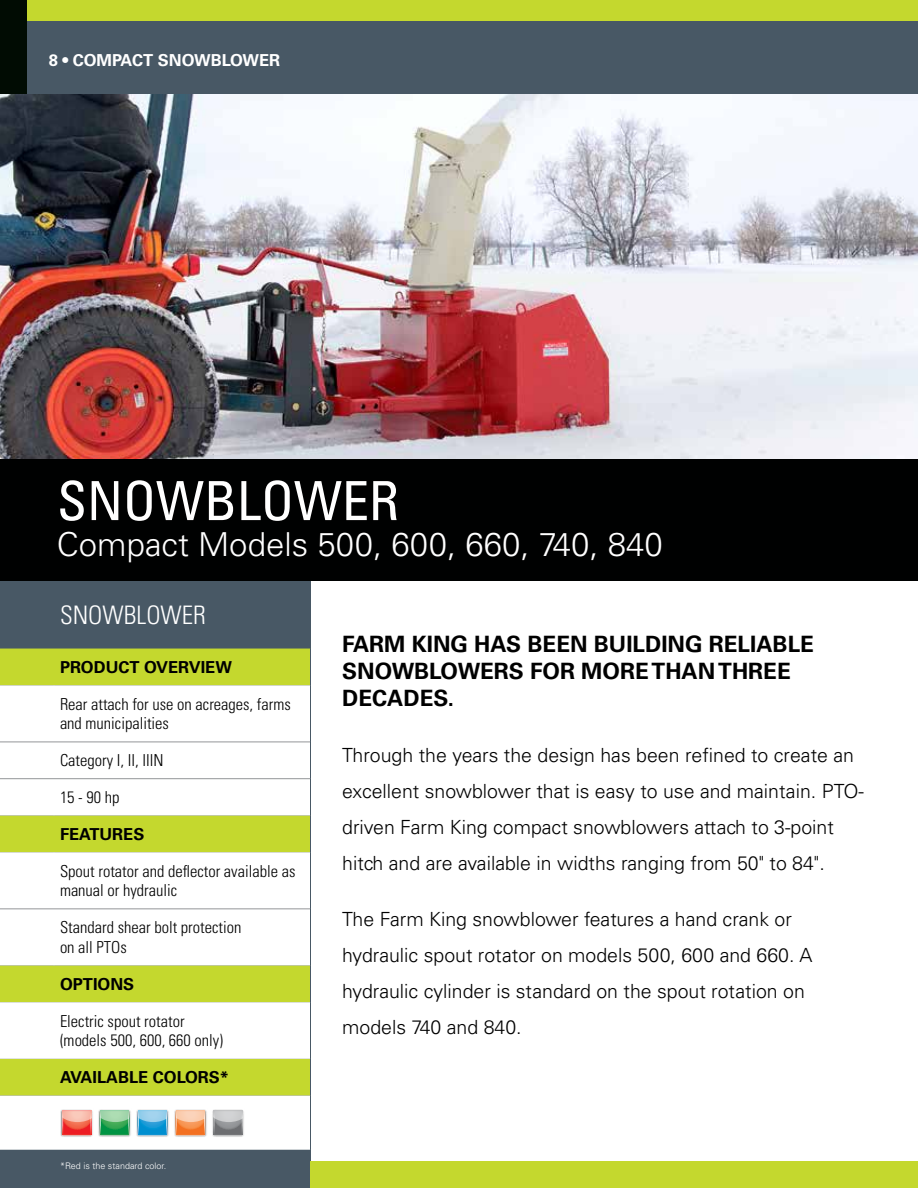
<style>
.page{position:relative;width:918px;height:1188px;background:#fff}
.page>*{position:absolute;margin:0;border:0;box-sizing:border-box;transform-origin:0 0}
.t1{font:condensed 54px "Univers LT Std";color:#fff}
.t2{font:300 33px "Univers LT Std";color:#fff}
.t3{font:300 condensed 25.5px "Univers LT Std";color:#fff}
.t4{font:700 22.5px/27px "Univers LT Std";color:#000}
.t5{font:300 19.5px/36px "Univers LT Std";color:#000}
.t6{font:300 condensed 16.5px/19.8px "Univers LT Std";color:#000}
.t7{font:700 16.5px "Univers LT Std";color:#000}
.t8{font:700 16.5px "Univers LT Std";color:#fff}
.t9{font:300 9px "Univers LT Std";color:#fff}
</style>
<div class="page">
<div style="left:0;top:0;width:918px;height:94px;background:#485865"></div>
<div style="left:0;top:0;width:918px;height:20px;background:#c4d82e"></div>
<div style="left:0;top:0;width:27px;height:94px;background:#010c03"></div>
<img style="left:0;top:94px;width:918px;height:365px">
<div style="left:0;top:459px;width:918px;height:121px;background:#000101"></div>
<div style="left:0;top:581px;width:310px;height:68px;background:#485865"></div>
<div style="left:0;top:649px;width:310px;height:36px;background:#c4d82e"></div>
<svg style="left:0;top:685px;width:310px;height:465px"></svg>
<div style="left:0;top:1150px;width:310px;height:31px;background:#485865"></div>
<hr style="left:0;top:742px;width:54px;height:1px;background:#939598">
<hr style="left:54px;top:742px;width:256px;height:1px;background:#939598">
<hr style="left:0;top:778px;width:54px;height:1px;background:#939598">
<hr style="left:54px;top:778px;width:256px;height:1px;background:#939598">
<hr style="left:0;top:909px;width:54px;height:1px;background:#939598">
<hr style="left:54px;top:909px;width:256px;height:1px;background:#939598">
<hr style="left:310px;top:581px;width:1px;height:68px;background:#485865">
<hr style="left:310px;top:649px;width:1px;height:36px;background:#485865">
<hr style="left:310px;top:685px;width:1px;height:57px;background:#485865">
<hr style="left:310px;top:742px;width:1px;height:37px;background:#485865">
<hr style="left:310px;top:779px;width:1px;height:36px;background:#485865">
<hr style="left:310px;top:815px;width:1px;height:37px;background:#485865">
<hr style="left:310px;top:852px;width:1px;height:57px;background:#485865">
<hr style="left:310px;top:909px;width:1px;height:56px;background:#485865">
<hr style="left:310px;top:965px;width:1px;height:37px;background:#485865">
<hr style="left:310px;top:1002px;width:1px;height:57px;background:#485865">
<hr style="left:310px;top:1059px;width:1px;height:37px;background:#485865">
<hr style="left:310px;top:1096px;width:1px;height:54px;background:#485865">
<img style="left:60px;top:1108px;width:34px;height:29px">
<svg style="left:62px;top:1110px;width:30px;height:26px"></svg>
<img style="left:98px;top:1108px;width:34px;height:29px">
<svg style="left:100px;top:1110px;width:30px;height:26px"></svg>
<img style="left:136px;top:1108px;width:33px;height:29px">
<svg style="left:138px;top:1110px;width:29px;height:26px"></svg>
<img style="left:173px;top:1108px;width:34px;height:29px">
<svg style="left:175px;top:1110px;width:30px;height:26px"></svg>
<img style="left:211px;top:1108px;width:34px;height:29px">
<svg style="left:213px;top:1110px;width:30px;height:26px"></svg>
<div style="left:310px;top:1161px;width:608px;height:27px;background:#c4d82e"></div>
<p class="t8" style="left:49px;top:51px;width:233px">8 • COMPACT SNOWBLOWER</p>
<h1 class="t1" style="left:57px;top:467px;width:344px">SNOWBLOWER</h1>
<h2 class="t2" style="left:57px;top:525px;width:607px">Compact Models 500, 600, 660, 740, 840</h2>
<h3 class="t3" style="left:60px;top:600px;width:147px">SNOWBLOWER</h3>
<p class="t7" style="left:60px;top:657px;width:173px">PRODUCT OVERVIEW</p>
<p class="t6" style="left:60px;top:694px;width:232px">Rear attach for use on acreages, farms and municipalities</p>
<p class="t6" style="left:60px;top:751px;width:105px">Category I, II, IIIN</p>
<p class="t6" style="left:60px;top:787px;width:61px">15 - 90 hp</p>
<p class="t7" style="left:60px;top:824px;width:86px">FEATURES</p>
<p class="t6" style="left:60px;top:861px;width:237px">Spout rotator and deflector available as manual or hydraulic</p>
<p class="t6" style="left:60px;top:917px;width:183px">Standard shear bolt protection on all PTOs</p>
<p class="t7" style="left:60px;top:974px;width:76px">OPTIONS</p>
<p class="t6" style="left:60px;top:1011px;width:165px">Electric spout rotator (models 500, 600, 660 only)</p>
<p class="t7" style="left:60px;top:1068px;width:171px">AVAILABLE COLORS*</p>
<p class="t9" style="left:60px;top:1160px;width:108px">*Red is the standard color.</p>
<p class="t4" style="left:342px;top:630px;width:473px">FARM KING HAS BEEN BUILDING RELIABLE<br>SNOWBLOWERS FOR MORE THAN THREE<br>DECADES.</p>
<p class="t5" style="left:342px;top:737px;width:523px">Through the years the design has been refined to create an excellent snowblower that is easy to use and maintain. PTO&shy;driven Farm King compact snowblowers attach to 3-point hitch and are available in widths ranging from 50" to 84".</p>
<p class="t5" style="left:342px;top:901px;width:472px">The Farm King snowblower features a hand crank or hydraulic spout rotator on models 500, 600 and 660. A hydraulic cylinder is standard on the spout rotation on models 740 and 840.</p>
</div>
